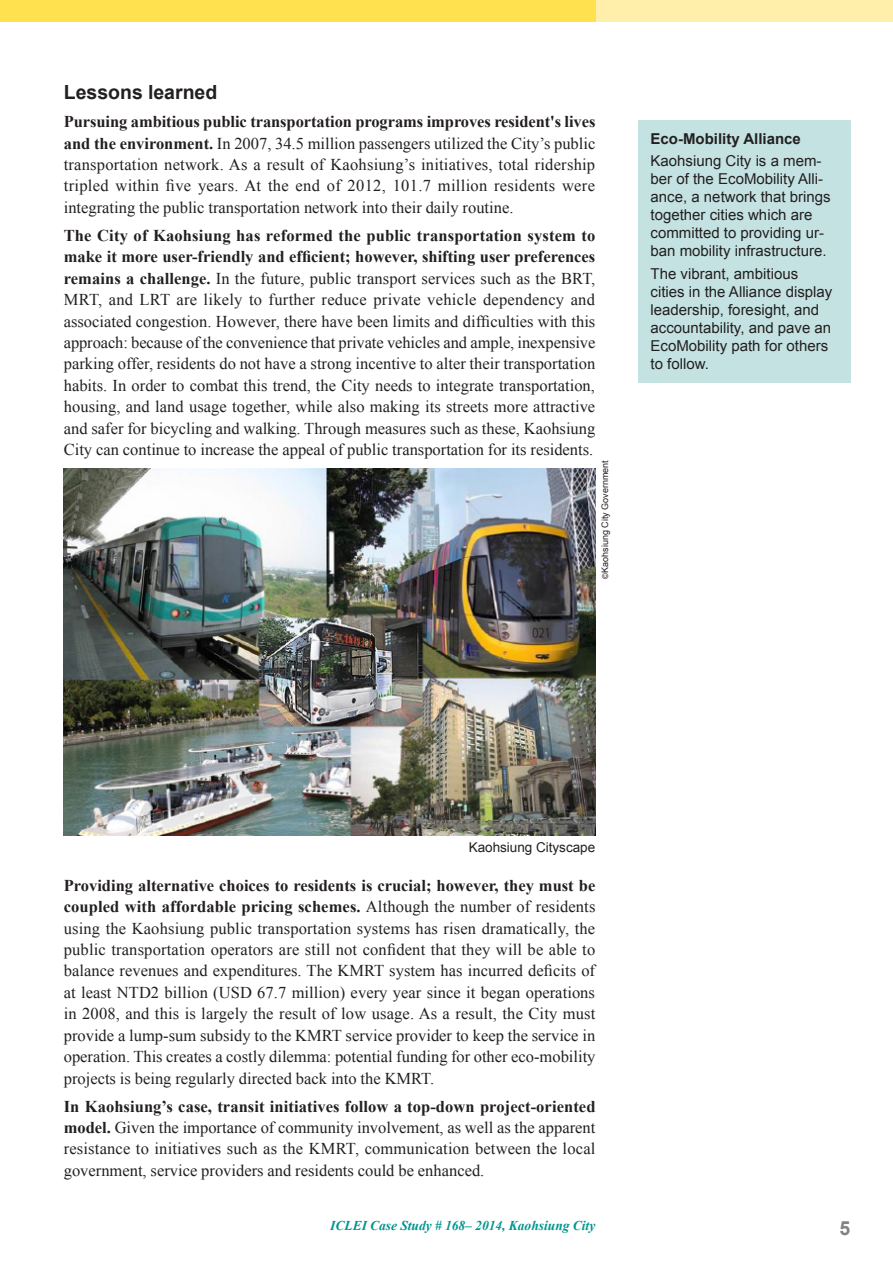
<style>
.page{position:relative;width:893px;height:1263px;background:#fff}
.page>*{position:absolute;margin:0;border:0;box-sizing:border-box;transform-origin:0 0}
.Main_Text{font:700 19.5px "Arial";color:#231f20}
.t1{font:700 19.5px "Arial";color:#808285}
.Main_Text-2{font:16.5px/21.5px "Times New Roman";color:#231f20;text-align:justify}
.t2{font:15px/18px "Arial";color:#231f20}
.t3{font:700 15px "Arial";color:#231f20}
.t4{font:italic 700 13.5px "Times New Roman";color:#009590}
.t5{font:13.5px "Arial";color:#231f20}
.Photo{font:9px "Arial";color:#231f20}
.s1{font-weight:700}
.s2{font-size:7.95px}
</style>
<div class="page">
<div style="left:0;top:0;width:893px;height:21px;background:#ffefaa"></div>
<div style="left:0;top:0;width:595px;height:21px;background:#ffe04e"></div>
<div style="left:638px;top:120px;width:212px;height:263px;background:#c4e2e2"></div>
<img style="left:64px;top:469px;width:531px;height:367px">
<p class="Main_Text" style="left:64px;top:79px;width:155px">Lessons learned</p>
<p class="Main_Text-2" style="left:64px;top:111px;width:533px"><span class="s1">Pursuing ambitious public transportation programs improves resident's lives and the environment.</span> In 2007, 34.5 million passengers utilized the City’s public transportation network. As a result of Kaohsiung’s initiatives, total ridership tripled within five years. At the end of 2012, 101.7 million residents were integrating the public transportation network into their daily routine.</p>
<p class="Main_Text-2" style="left:64px;top:224px;width:533px"><span class="s1">The City of Kaohsiung has reformed the public transportation system to make it more user-friendly and efficient; however, shifting user preferences remains a challenge.</span> In the future, public transport services such as the BRT, MRT, and LRT are likely to further reduce private vehicle dependency and associated congestion. However, there have been limits and difficulties with this approach: because of the convenience that private vehicles and ample, inexpensive parking offer, residents do not have a strong incentive to alter their transportation habits. In order to combat this trend, the City needs to integrate transportation, housing, and land usage together, while also making its streets more attractive and safer for bicycling and walking. Through measures such as these, Kaohsiung City can continue to increase the appeal of public transportation for its residents.</p>
<p class="Photo" style="left:599px;top:578px;width:120px;rotate:-90deg"><span class="s2">©</span>Kaohsiung City Government</p>
<p class="t3" style="left:651px;top:129px;width:152px">Eco-Mobility Alliance</p>
<p class="t2" style="left:651px;top:152px;width:182px">Kaohsiung City is a mem&shy;ber of the EcoMobility Alli&shy;ance, a network that brings together cities which are committed to providing ur&shy;ban mobility infrastructure.</p>
<p class="t2" style="left:651px;top:265px;width:183px">The vibrant, ambitious cities in the Alliance display leadership, foresight, and accountability, and pave an<br>EcoMobility path for others to follow.</p>
<p class="t5" style="left:469px;top:838px;width:128px">Kaohsiung Cityscape</p>
<p class="Main_Text-2" style="left:64px;top:874px;width:533px"><span class="s1">Providing alternative choices to residents is crucial; however, they must be coupled with affordable pricing schemes.</span> Although the number of residents using the Kaohsiung public transportation systems has risen dramatically, the public transportation operators are still not confident that they will be able to balance revenues and expenditures. The KMRT system has incurred deficits of at least NTD2 billion (USD 67.7 million) every year since it began operations in 2008, and this is largely the result of low usage. As a result, the City must provide a lump-sum subsidy to the KMRT service provider to keep the service in operation. This creates a costly dilemma: potential funding for other eco-mobility projects is being regularly directed back into the KMRT.</p>
<p class="Main_Text-2" style="left:64px;top:1095px;width:533px"><span class="s1">In Kaohsiung’s case, transit initiatives follow a top-down project-oriented model.</span> Given the importance of community involvement, as well as the apparent resistance to initiatives such as the KMRT, communication between the local government, service providers and residents could be enhanced.</p>
<p class="t4" style="left:330px;top:1216px;width:267px">ICLEI Case Study # 168– 2014, Kaohsiung City</p>
<p class="t1" style="left:840px;top:1215px;width:12px">5</p>
</div>
